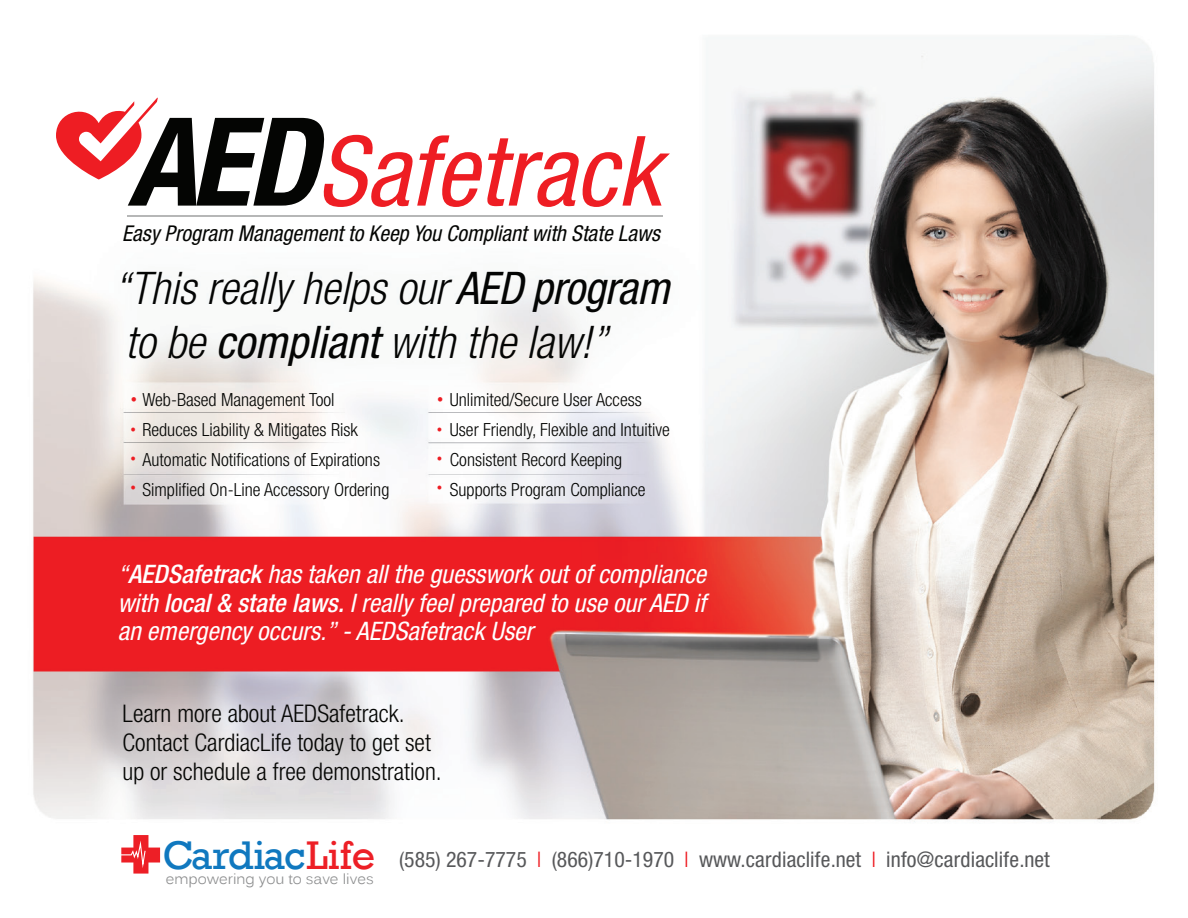
<style>
.page{position:relative;width:1188px;height:918px;background:#fff}
.page>*{position:absolute;margin:0;border:0;box-sizing:border-box;transform-origin:0 0}
.t1{font:italic condensed 97.2px "Helvetica Neue LT Std";color:#ee1d23}
.t2{font:italic 300 condensed 45px/54px "Helvetica Neue LT Std";color:#040504}
.t3{font:41.1px "Rockwell";color:#1078bf}
.t4{font:36px "Century Gothic";color:#ee1d23}
.t5{font:31.5px/29.2px "Century Gothic";color:#ee1d23;text-align:justify}
.t6{font:italic condensed 25.5px/28.5px "Helvetica Neue LT Std";color:#fff;text-align:justify}
.t7{font:300 condensed 24.3px/29.2px "Helvetica Neue LT Std";color:#040503}
.t8{font:italic condensed 21.75px "Helvetica Neue LT Std";color:#040503}
.t9{font:condensed 21.45px "Helvetica Neue LT Std";color:#57585a}
.t10{font:300 condensed 18.15px/30px "Helvetica Neue LT Std";color:#040503}
.t11{font:14.55px "Kalinga";color:#8c8d8e}
.s1{font-weight:700;font-size:122.85px;color:#040503}
.s2{font-weight:400}
.s3{font-weight:500}
.s4{color:#ed1f26}
.s5{font-weight:300;color:#ee1d23}
</style>
<div class="page">
<img style="left:33px;top:36px;width:1122px;height:826px">
<svg style="left:119px;top:835px;width:41px;height:39px"></svg>
<svg style="left:56px;top:97px;width:102px;height:83px"></svg>
<hr style="left:127px;top:216px;width:536px;height:1px;background:#b6b7b7">
<h1 class="t1" style="left:128px;top:115px;width:534px"><span class="s1">AED</span>Safetrack</h1>
<p class="t8" style="left:122px;top:221px;width:539px">Easy Program Management to Keep You Compliant with State Laws</p>
<h2 class="t2" style="left:114px;top:262px;width:557px">“This really helps our <span class="s2">AED program </span>to be <span class="s2">compliant</span> with the law!”</h2>
<p class="t10" style="left:142px;top:384px;width:248px">Web-Based Management Tool Reduces Liability &amp; Mitigates Risk Automatic Notifications of Expirations Simplified On-Line Accessory Ordering</p>
<h3 class="t4" style="left:129px;top:363px;width:11px">.</h3>
<h3 class="t5" style="left:129px;top:404px;width:10px">. . .</h3>
<h3 class="t4" style="left:435px;top:363px;width:11px">.</h3>
<h3 class="t5" style="left:435px;top:404px;width:10px">. . .</h3>
<p class="t10" style="left:450px;top:384px;width:222px">Unlimited/Secure User Access<br>User Friendly, Flexible and Intuitive<br>Consistent Record Keeping<br>Supports Program Compliance</p>
<h3 class="t6" style="left:118px;top:560px;width:590px">“<span class="s3">AEDSafetrack</span> has taken all the guesswork out of compliance with <span class="s3">local &amp; state laws.</span> I really feel prepared to use our AED if an emergency occurs.” - AEDSafetrack User</h3>
<h3 class="t7" style="left:123px;top:698px;width:321px">Learn more about AEDSafetrack.<br>Contact CardiacLife today to get set up or schedule a free demonstration.</h3>
<h3 class="t3" style="left:163px;top:831px;width:214px">Cardiac<span class="s4">Life</span></h3>
<p class="t11" style="left:166px;top:869px;width:209px">empowering you to save lives</p>
<p class="t9" style="left:399px;top:847px;width:652px">(585) 267-7775 <span class="s5">I</span> (866)710-1970 <span class="s5">I</span> www.cardiaclife.net <span class="s5">I</span> info@cardiaclife.net</p>
</div>
